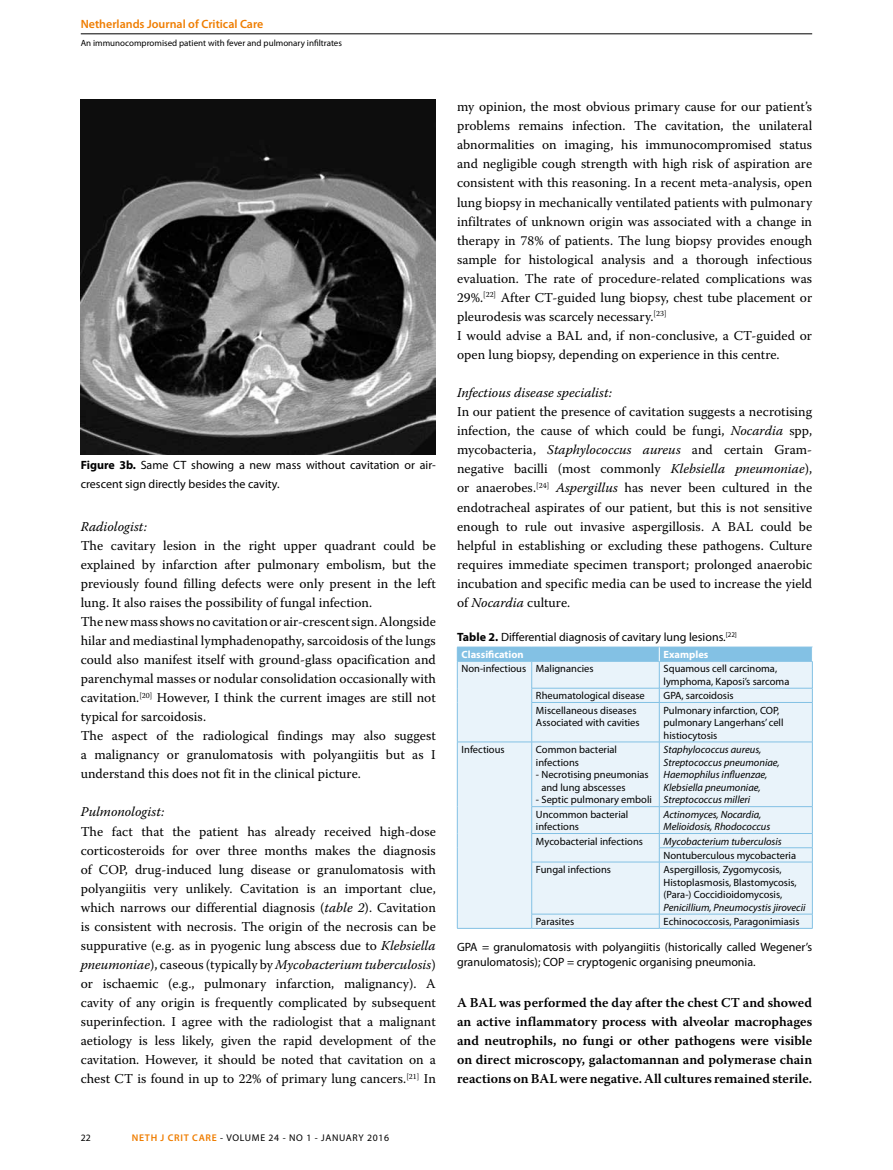
<style>
.page{position:relative;width:893px;height:1170px;background:#fff}
.page>*{position:absolute;margin:0;border:0;box-sizing:border-box;transform-origin:0 0}
.t1{font:13.5px/19px "Warnock Pro";color:#000}
.t2{font:600 13.5px/19px "Warnock Pro";color:#000;text-align:justify}
.t3{font:italic 13.5px "Warnock Pro";color:#000}
.t4{font:12px/19px "Myriad Pro";color:#000}
.t5{font:600 12px "Myriad Pro";color:#ef7d00}
.t6{font:10.5px/12.6px "Myriad Pro";color:#000}
.t7{font:italic 10.5px/12.6px "Myriad Pro";color:#000}
.t8{font:700 10.5px "Myriad Pro";color:#fff}
.t9{font:9.75px "Myriad Pro";letter-spacing:.07em;color:#000}
.t10{font:9px "Myriad Pro";color:#000}
.s1{font-weight:700}
.s2{font-style:italic}
.s3{font-weight:600;color:#ef7d00}
</style>
<div class="page">
<hr style="left:81px;top:34px;width:731px;height:1px;background:#000">
<img style="left:81px;top:99px;width:355px;height:355px">
<div style="left:458px;top:702px;width:354px;height:226px;background:#e9f3fa"></div>
<hr style="left:457px;top:646px;width:75px;height:1px;background:#83c1e4">
<hr style="left:532px;top:646px;width:127px;height:1px;background:#83c1e4">
<hr style="left:659px;top:646px;width:154px;height:1px;background:#83c1e4">
<hr style="left:457px;top:702px;width:1px;height:39px;background:#83c1e4">
<hr style="left:531px;top:702px;width:128px;height:1px;background:#83c1e4">
<hr style="left:531px;top:702px;width:1px;height:39px;background:#83c1e4">
<hr style="left:659px;top:702px;width:154px;height:1px;background:#83c1e4">
<hr style="left:659px;top:702px;width:1px;height:39px;background:#83c1e4">
<hr style="left:812px;top:702px;width:1px;height:39px;background:#83c1e4">
<hr style="left:457px;top:741px;width:75px;height:1px;background:#83c1e4">
<hr style="left:457px;top:742px;width:1px;height:64px;background:#83c1e4">
<hr style="left:532px;top:741px;width:127px;height:1px;background:#83c1e4">
<hr style="left:531px;top:742px;width:1px;height:64px;background:#83c1e4">
<hr style="left:659px;top:741px;width:154px;height:1px;background:#83c1e4">
<hr style="left:659px;top:742px;width:1px;height:64px;background:#83c1e4">
<hr style="left:812px;top:742px;width:1px;height:64px;background:#83c1e4">
<svg style="left:457px;top:806px;width:1px;height:56px"></svg>
<hr style="left:457px;top:862px;width:1px;height:52px;background:#83c1e4">
<svg style="left:457px;top:914px;width:1px;height:14px"></svg>
<hr style="left:531px;top:806px;width:128px;height:1px;background:#83c1e4">
<hr style="left:659px;top:806px;width:154px;height:1px;background:#83c1e4">
<hr style="left:531px;top:833px;width:128px;height:1px;background:#83c1e4">
<hr style="left:659px;top:833px;width:154px;height:1px;background:#83c1e4">
<svg style="left:531px;top:806px;width:1px;height:55px"></svg>
<hr style="left:659px;top:847px;width:154px;height:1px;background:#83c1e4">
<svg style="left:659px;top:806px;width:1px;height:55px"></svg>
<svg style="left:812px;top:806px;width:1px;height:55px"></svg>
<hr style="left:531px;top:861px;width:128px;height:1px;background:#83c1e4">
<hr style="left:531px;top:862px;width:1px;height:51px;background:#83c1e4">
<hr style="left:659px;top:861px;width:154px;height:1px;background:#83c1e4">
<hr style="left:659px;top:862px;width:1px;height:51px;background:#83c1e4">
<hr style="left:812px;top:862px;width:1px;height:51px;background:#83c1e4">
<hr style="left:531px;top:913px;width:128px;height:1px;background:#83c1e4">
<svg style="left:531px;top:914px;width:1px;height:14px"></svg>
<hr style="left:659px;top:913px;width:154px;height:1px;background:#83c1e4">
<svg style="left:659px;top:914px;width:1px;height:14px"></svg>
<svg style="left:812px;top:914px;width:1px;height:14px"></svg>
<hr style="left:457px;top:928px;width:75px;height:1px;background:#83c1e4">
<hr style="left:532px;top:928px;width:127px;height:1px;background:#83c1e4">
<hr style="left:659px;top:928px;width:154px;height:1px;background:#83c1e4">
<svg style="left:457px;top:647px;width:356px;height:55px;background:#cbe4f3"></svg>
<p class="t5" style="left:81px;top:17px;width:184px">Netherlands Journal of Critical Care</p>
<p class="t10" style="left:81px;top:38px;width:263px">An immunocompromised patient with fever and pulmonary infiltrates</p>
<p class="t4" style="left:81px;top:455px;width:357px"><span class="s1">Figure 3b.</span> Same CT showing a new mass without cavitation or air&shy;crescent sign directly besides the cavity.</p>
<p class="t3" style="left:81px;top:518px;width:68px">Radiologist:</p>
<p class="t1" style="left:81px;top:535px;width:357px">The cavitary lesion in the right upper quadrant could be explained by infarction after pulmonary embolism, but the previously found filling defects were only present in the left lung. It also raises the possibility of fungal infection.<br>The new mass shows no cavitation or air-crescent sign. Alongside hilar and mediastinal lymphadenopathy, sarcoidosis of the lungs could also manifest itself with ground-glass opacification and parenchymal masses or nodular consolidation occasionally with cavitation.<sup>[20]</sup> However, I think the current images are still not typical for sarcoidosis.<br>The aspect of the radiological findings may also suggest a malignancy or granulomatosis with polyangiitis but as I understand this does not fit in the clinical picture.</p>
<p class="t3" style="left:81px;top:803px;width:85px">Pulmonologist:</p>
<p class="t1" style="left:81px;top:821px;width:357px;text-align:justify">The fact that the patient has already received high-dose corticosteroids for over three months makes the diagnosis of COP, drug-induced lung disease or granulomatosis with polyangiitis very unlikely. Cavitation is an important clue, which narrows our differential diagnosis (<span class="s2">table 2</span>). Cavitation is consistent with necrosis. The origin of the necrosis can be suppurative (e.g. as in pyogenic lung abscess due to <span class="s2">Klebsiella pneumoniae</span>), caseous (typically by <span class="s2">Mycobacterium tuberculosis</span>) or ischaemic (e.g., pulmonary infarction, malignancy). A cavity of any origin is frequently complicated by subsequent superinfection. I agree with the radiologist that a malignant aetiology is less likely, given the rapid development of the cavitation. However, it should be noted that cavitation on a chest CT is found in up to 22% of primary lung cancers.<sup>[21]</sup> In</p>
<p class="t9" style="left:81px;top:1131px;width:12px">22</p>
<p class="t9" style="left:132px;top:1131px;width:259px"><span class="s3">NETH J CRIT CARE</span> - VOLUME 24 - NO 1 - JANUARY 2016</p>
<p class="t1" style="left:457px;top:97px;width:357px">my opinion, the most obvious primary cause for our patient’s problems remains infection. The cavitation, the unilateral abnormalities on imaging, his immunocompromised status and negligible cough strength with high risk of aspiration are consistent with this reasoning. In a recent meta-analysis, open lung biopsy in mechanically ventilated patients with pulmonary infiltrates of unknown origin was associated with a change in therapy in 78% of patients. The lung biopsy provides enough sample for histological analysis and a thorough infectious evaluation. The rate of procedure-related complications was 29%.<sup>[22]</sup> After CT-guided lung biopsy, chest tube placement or pleurodesis was scarcely necessary.<sup>[23]<br></sup>I would advise a BAL and, if non-conclusive, a CT-guided or open lung biopsy, depending on experience in this centre.</p>
<p class="t3" style="left:457px;top:384px;width:156px">Infectious disease specialist:</p>
<p class="t1" style="left:457px;top:402px;width:357px;text-align:justify">In our patient the presence of cavitation suggests a necrotising infection, the cause of which could be fungi, <span class="s2">Nocardia</span> spp, mycobacteria, <span class="s2">Staphylococcus aureus</span> and certain Gram&shy;negative bacilli (most commonly <span class="s2">Klebsiella pneumoniae</span>), or anaerobes.<sup>[24]</sup> <span class="s2">Aspergillus</span> has never been cultured in the endotracheal aspirates of our patient, but this is not sensitive enough to rule out invasive aspergillosis. A BAL could be helpful in establishing or excluding these pathogens. Culture requires immediate specimen transport; prolonged anaerobic incubation and specific media can be used to increase the yield of <span class="s2">Nocardia</span> culture.</p>
<p class="t4" style="left:457px;top:627px;width:281px"><span class="s1">Table 2.</span> Differential diagnosis of cavitary lung lesions.<sup>[22]</sup></p>
<p class="t8" style="left:462px;top:647px;width:63px">Classification</p>
<p class="t8" style="left:663px;top:647px;width:46px">Examples</p>
<p class="t6" style="left:462px;top:662px;width:134px">Non-infectious Malignancies</p>
<p class="t6" style="left:663px;top:662px;width:127px">Squamous cell carcinoma, lymphoma, Kaposi’s sarcoma</p>
<p class="t6" style="left:536px;top:689px;width:110px">Rheumatological disease</p>
<p class="t6" style="left:663px;top:689px;width:72px">GPA, sarcoidosis</p>
<p class="t6" style="left:536px;top:703px;width:105px">Miscellaneous diseases<br>Associated with cavities</p>
<p class="t6" style="left:663px;top:703px;width:122px">Pulmonary infarction, COP, pulmonary Langerhans’ cell histiocytosis</p>
<p class="t6" style="left:462px;top:743px;width:45px">Infectious</p>
<p class="t6" style="left:536px;top:743px;width:83px">Common bacterial infections</p>
<p class="t6" style="left:541px;top:768px;width:109px;text-indent:-5px">- Necrotising pneumonias and lung abscesses</p>
<p class="t6" style="left:536px;top:793px;width:117px">- Septic pulmonary emboli</p>
<p class="t7" style="left:663px;top:743px;width:118px">Staphylococcus aureus,<br>Streptococcus pneumoniae,<br>Haemophilus influenzae,<br>Klebsiella pneumoniae,<br>Streptococcus milleri</p>
<p class="t6" style="left:536px;top:807px;width:94px">Uncommon bacterial infections</p>
<p class="t7" style="left:663px;top:807px;width:108px">Actinomyces, Nocardia,<br>Melioidosis, Rhodococcus</p>
<p class="t6" style="left:536px;top:834px;width:109px">Mycobacterial infections</p>
<p class="t7" style="left:663px;top:834px;width:120px">Mycobacterium tuberculosis</p>
<p class="t6" style="left:663px;top:848px;width:134px">Nontuberculous mycobacteria</p>
<p class="t6" style="left:536px;top:863px;width:76px">Fungal infections</p>
<p class="t6" style="left:663px;top:863px;width:135px">Aspergillosis, Zygomycosis,<br>Histoplasmosis, Blastomycosis, (Para-) Coccidioidomycosis,</p>
<p class="t7" style="left:663px;top:900px;width:143px">Penicillium, Pneumocystis jirovecii</p>
<p class="t6" style="left:536px;top:915px;width:40px">Parasites</p>
<p class="t6" style="left:663px;top:915px;width:137px">Echinococcosis, Paragonimiasis</p>
<p class="t4" style="left:457px;top:939px;width:357px;line-height:14.4px">GPA = granulomatosis with polyangiitis (historically called Wegener’s granulomatosis); COP = cryptogenic organising pneumonia.</p>
<p class="t2" style="left:457px;top:992px;width:357px">A BAL was performed the day after the chest CT and showed an active inflammatory process with alveolar macrophages and neutrophils, no fungi or other pathogens were visible on direct microscopy, galactomannan and polymerase chain reactions on BAL were negative. All cultures remained sterile.</p>
</div>
